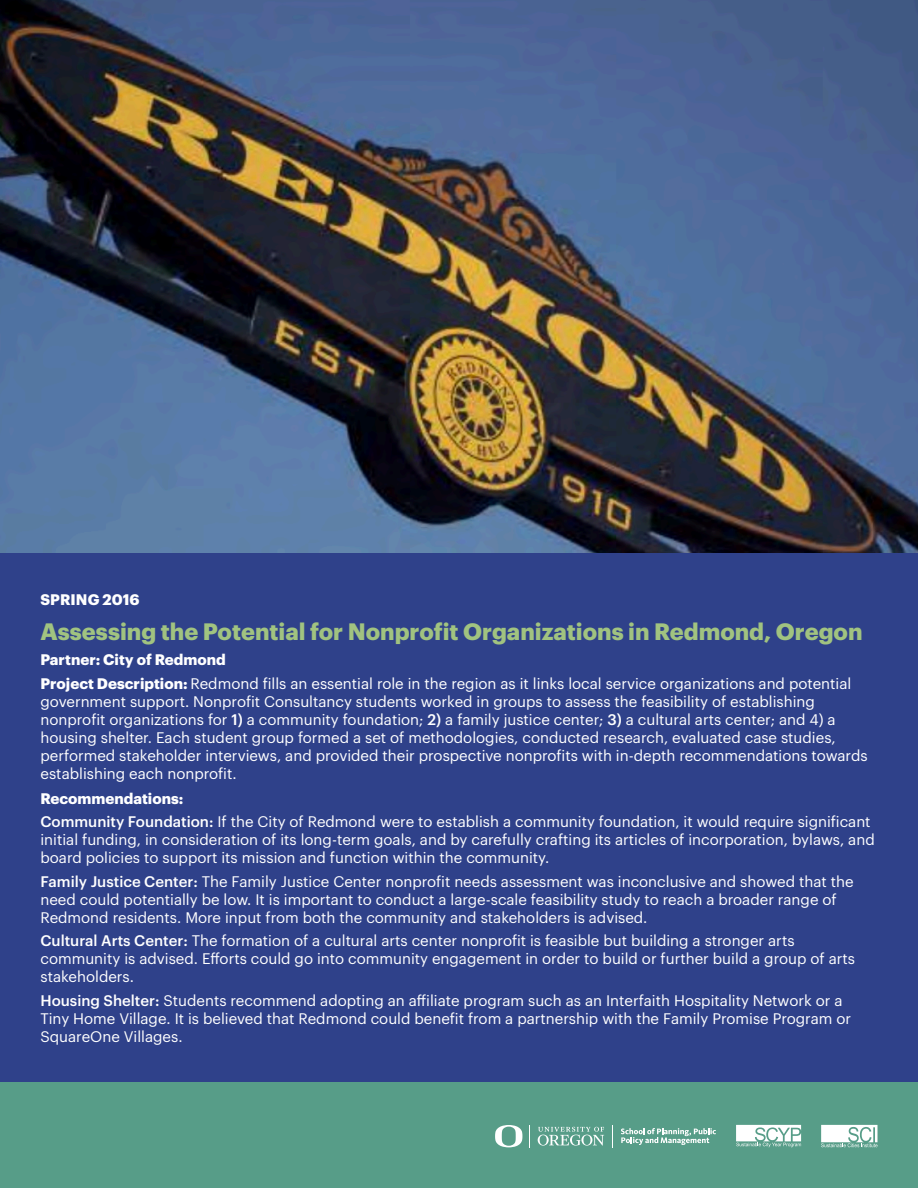
<style>
.page{position:relative;width:918px;height:1188px;background:#fff}
.page>*{position:absolute;margin:0;border:0;box-sizing:border-box;transform-origin:0 0}
.t1{font:700 23.25px "Graphik";color:#a1c380}
.subrec{font:15px/18px "Graphik";color:#fff}
.project_desc{font:15px/18px "Graphik";color:#fff}
.partner{font:700 15px "Graphik";color:#fff}
.recs{font:700 15px "Graphik";color:#fff}
.term_and_year{font:700 15px "Graphik";letter-spacing:.005em;color:#fff}
.s1{font-weight:700}
.s2{font-weight:500}
</style>
<div class="page">
<div style="left:0;top:392px;width:918px;height:690px;background:#2f418a"></div>
<div style="left:0;top:1082px;width:918px;height:106px;background:#579d88"></div>
<svg style="left:736px;top:1125px;width:65px;height:22px"></svg>
<svg style="left:821px;top:1125px;width:57px;height:22px"></svg>
<svg style="left:538px;top:1127px;width:66px;height:19px"></svg>
<svg style="left:495px;top:1125px;width:27px;height:22px"></svg>
<svg style="left:529px;top:1125px;width:1px;height:23px"></svg>
<svg style="left:612px;top:1125px;width:1px;height:23px"></svg>
<svg style="left:621px;top:1128px;width:95px;height:17px"></svg>
<img style="left:0;top:0;width:918px;height:552px">
<p class="term_and_year" style="left:41px;top:588px;width:101px">SPRING 2016</p>
<p class="t1" style="left:40px;top:613px;width:824px">Assessing the Potential for Nonprofit Organizations in Redmond, Oregon</p>
<p class="partner" style="left:40px;top:648px;width:187px">Partner: City of Redmond</p>
<p class="project_desc" style="left:40px;top:674px;width:829px"><span class="s1">Project Description:</span> Redmond fills an essential role in the region as it links local service organizations and potential government support. Nonprofit Consultancy students worked in groups to assess the feasibility of establishing nonprofit organizations for <span class="s2">1)</span> a community foundation; <span class="s2">2)</span> a family justice center; <span class="s2">3)</span> a cultural arts center; and 4) a housing shelter. Each student group formed a set of methodologies, conducted research, evaluated case studies, performed stakeholder interviews, and provided their prospective nonprofits with in-depth recommendations towards establishing each nonprofit.</p>
<p class="recs" style="left:40px;top:787px;width:144px">Recommendations:</p>
<p class="subrec" style="left:40px;top:812px;width:836px"><span class="s2">Community Foundation:</span> If the City of Redmond were to establish a community foundation, it would require significant initial funding, in consideration of its long-term goals, and by carefully crafting its articles of incorporation, bylaws, and board policies to support its mission and function within the community.</p>
<p class="subrec" style="left:40px;top:871px;width:815px"><span class="s2">Family Justice Center:</span> The Family Justice Center nonprofit needs assessment was inconclusive and showed that the need could potentially be low. It is important to conduct a large-scale feasibility study to reach a broader range of<br>Redmond residents. More input from both the community and stakeholders is advised.</p>
<p class="subrec" style="left:40px;top:931px;width:816px"><span class="s2">Cultural Arts Center:</span> The formation of a cultural arts center nonprofit is feasible but building a stronger arts community is advised. Efforts could go into community engagement in order to build or further build a group of arts stakeholders.</p>
<p class="subrec" style="left:40px;top:990px;width:812px"><span class="s2">Housing Shelter:</span> Students recommend adopting an affiliate program such as an Interfaith Hospitality Network or a<br>Tiny Home Village. It is believed that Redmond could benefit from a partnership with the Family Promise Program or<br>SquareOne Villages.</p>
</div>
